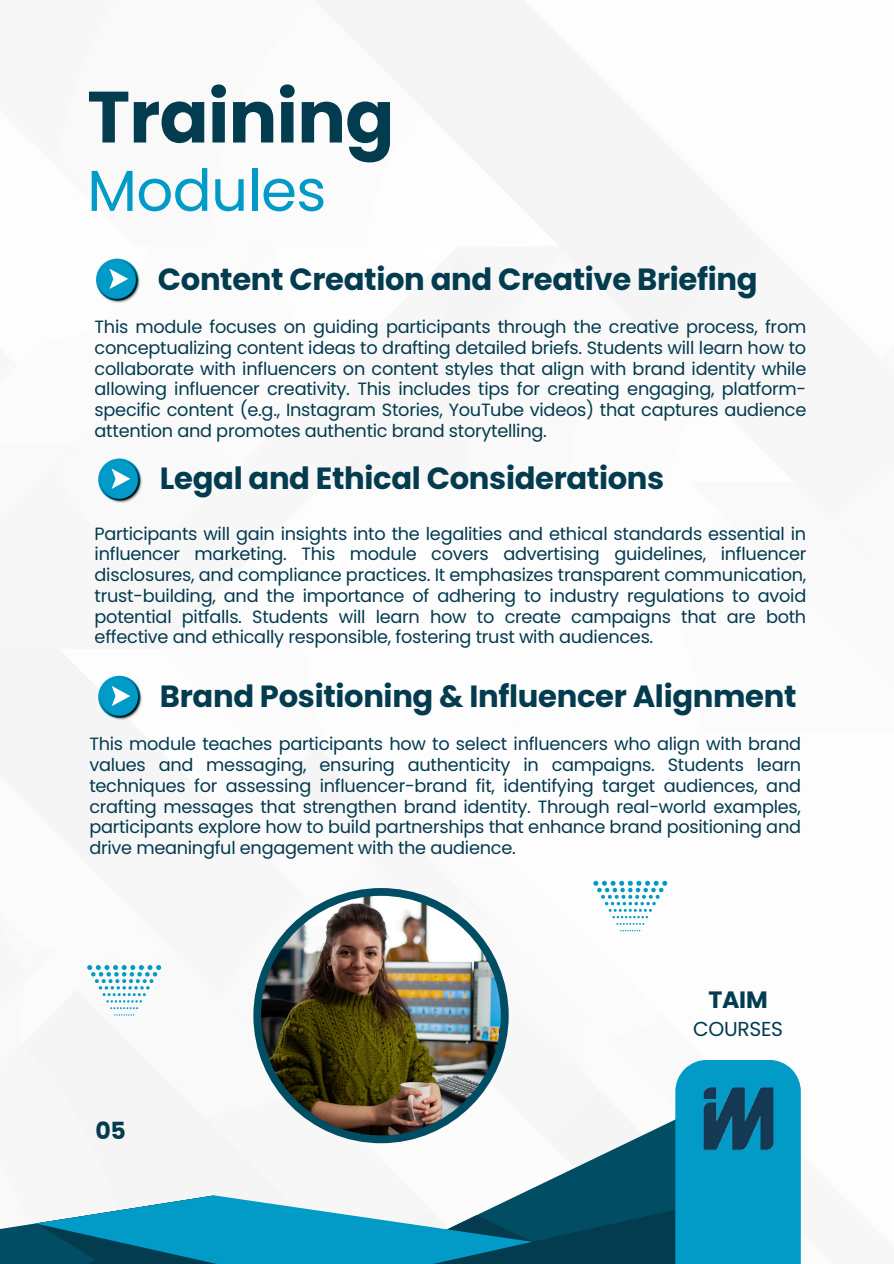
<style>
.page{position:relative;width:894px;height:1264px;background:#fff}
.page>*{position:absolute;margin:0;border:0;box-sizing:border-box;transform-origin:0 0}
.t1{font:700 72.45px "Poppins";letter-spacing:-.01em;color:#033b4f}
.t2{font:57.75px "Poppins";letter-spacing:-.01em;color:#029bc7}
.t3{font:700 30.6px "Poppins";letter-spacing:-.01em;color:#033b4f}
.t4{font:700 23.55px "Poppins";letter-spacing:-.01em;color:#033b4f}
.t5{font:20.25px "Poppins";letter-spacing:-.01em;color:#033b4f}
.t6{font:17.7px/20.7px "Poppins";letter-spacing:-.015em;color:#033b4f;text-align:justify}
</style>
<div class="page">
<svg style="left:325px;top:1079px;width:350px;height:184px"></svg>
<svg style="left:0;top:1195px;width:532px;height:68px"></svg>
<div style="left:675px;top:1060px;width:125px;height:203px;background:#029bc7"></div>
<svg style="left:96px;top:258px;width:42px;height:43px"></svg>
<svg style="left:98px;top:458px;width:42px;height:42px"></svg>
<img style="left:97px;top:259px;width:43px;height:44px">
<img style="left:99px;top:459px;width:43px;height:44px">
<svg style="left:109px;top:269px;width:19px;height:20px"></svg>
<svg style="left:112px;top:468px;width:18px;height:21px"></svg>
<img style="left:703px;top:1087px;width:71px;height:64px">
<svg style="left:98px;top:675px;width:42px;height:43px"></svg>
<img style="left:99px;top:676px;width:43px;height:44px">
<svg style="left:112px;top:686px;width:18px;height:20px"></svg>
<div style="left:253px;top:887px;width:255px;height:256px;background:#014d63;border-radius:50%"></div>
<img style="left:261px;top:895px;width:239px;height:240px;border-radius:50%">
<svg style="left:593px;top:880px;width:74px;height:44px"></svg>
<svg style="left:620px;top:930px;width:20px;height:1px"></svg>
<svg style="left:87px;top:965px;width:74px;height:50px"></svg>
<h2 class="t1" style="left:87px;top:66px;width:309px">Training</h2>
<p class="t2" style="left:87px;top:150px;width:240px">Modules</p>
<p class="t3" style="left:158px;top:257px;width:601px">Content Creation and Creative Briefing</p>
<p class="t6" style="left:95px;top:317px;width:713px">This module focuses on guiding participants through the creative process, from conceptualizing content ideas to drafting detailed briefs. Students will learn how to collaborate with influencers on content styles that align with brand identity while allowing influencer creativity. This includes tips for creating engaging, platform&shy;specific content (e.g., Instagram Stories, YouTube videos) that captures audience attention and promotes authentic brand storytelling.</p>
<h3 class="t3" style="left:160px;top:457px;width:505px">Legal and Ethical Considerations</h3>
<p class="t6" style="left:95px;top:523px;width:713px">Participants will gain insights into the legalities and ethical standards essential in influencer marketing. This module covers advertising guidelines, influencer disclosures, and compliance practices. It emphasizes transparent communication, trust-building, and the importance of adhering to industry regulations to avoid potential pitfalls. Students will learn how to create campaigns that are both effective and ethically responsible, fostering trust with audiences.</p>
<h3 class="t3" style="left:160px;top:674px;width:637px">Brand Positioning &amp; Influencer Alignment</h3>
<p class="t6" style="left:89px;top:733px;width:713px">This module teaches participants how to select influencers who align with brand values and messaging, ensuring authenticity in campaigns. Students learn techniques for assessing influencer-brand fit, identifying target audiences, and crafting messages that strengthen brand identity. Through real-world examples, participants explore how to build partnerships that enhance brand positioning and drive meaningful engagement with the audience.</p>
<p class="t4" style="left:95px;top:1114px;width:32px">05</p>
<p class="t4" style="left:708px;top:982px;width:61px">TAIM</p>
<p class="t5" style="left:692px;top:1014px;width:92px">COURSES</p>
</div>
